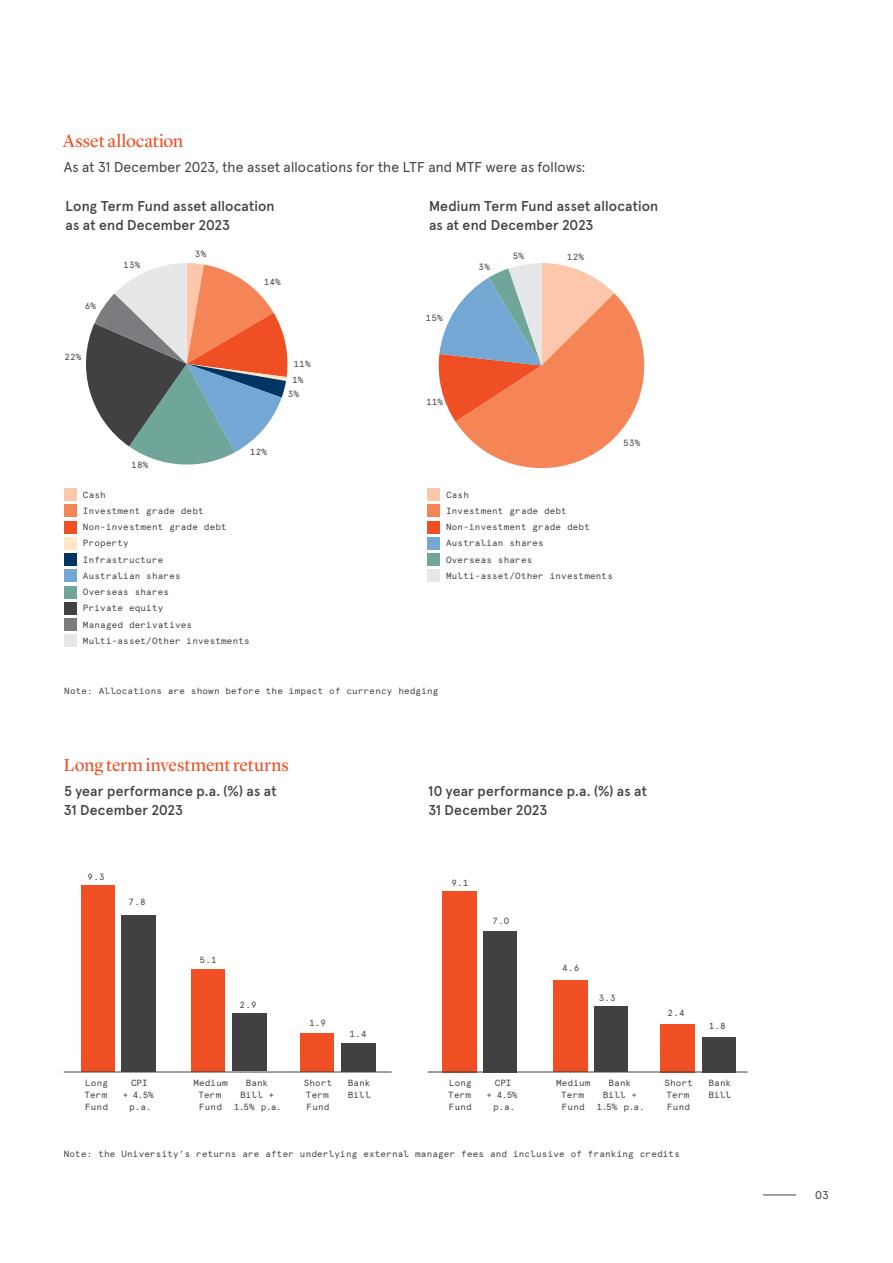
<style>
.page{position:relative;width:893px;height:1263px;background:#fff}
.page>*{position:absolute;margin:0;border:0;box-sizing:border-box;transform-origin:0 0}
.H4_Body_subheading{font:18px "Lyon Display LF";color:#f04e23}
.H5_Body_subheading{font:500 14.25px/19.5px "Apercu Pro";letter-spacing:.01em;color:#414042}
.Body_Text_-_9_5_13pt{font:14.25px "Apercu Pro";letter-spacing:.01em;color:#414042}
.t1{font:11.25px "Apercu Mono Pro";color:#414042}
.Process_Text_-_charc{font:9px/12px "Apercu Mono Pro";letter-spacing:.02em;color:#414042;text-align:center}
</style>
<div class="page">
<div style="left:81px;top:885px;width:34px;height:186px;background:#f04e23"></div>
<div style="left:122px;top:915px;width:34px;height:156px;background:#414042"></div>
<div style="left:191px;top:969px;width:34px;height:102px;background:#f04e23"></div>
<div style="left:232px;top:1013px;width:34px;height:58px;background:#414042"></div>
<div style="left:301px;top:1033px;width:33px;height:38px;background:#f04e23"></div>
<div style="left:341px;top:1043px;width:34px;height:28px;background:#414042"></div>
<div style="left:442px;top:891px;width:34px;height:181px;background:#f04e23"></div>
<div style="left:483px;top:931px;width:34px;height:141px;background:#414042"></div>
<div style="left:553px;top:980px;width:34px;height:92px;background:#f04e23"></div>
<div style="left:594px;top:1006px;width:34px;height:66px;background:#414042"></div>
<div style="left:661px;top:1024px;width:34px;height:48px;background:#f04e23"></div>
<div style="left:702px;top:1037px;width:33px;height:35px;background:#414042"></div>
<svg style="left:438px;top:263px;width:207px;height:205px"></svg>
<svg style="left:86px;top:263px;width:202px;height:202px"></svg>
<div style="left:64px;top:488px;width:13px;height:13px;background:#fcc7ab"></div>
<div style="left:64px;top:504px;width:13px;height:13px;background:#f58457"></div>
<div style="left:64px;top:521px;width:13px;height:12px;background:#f04e23"></div>
<div style="left:64px;top:537px;width:13px;height:13px;background:#ffe6c7"></div>
<div style="left:64px;top:553px;width:13px;height:13px;background:#003462"></div>
<div style="left:64px;top:569px;width:13px;height:13px;background:#73a8d4"></div>
<div style="left:64px;top:586px;width:13px;height:12px;background:#70a59a"></div>
<div style="left:64px;top:602px;width:13px;height:13px;background:#414042"></div>
<div style="left:64px;top:618px;width:13px;height:13px;background:#7b7c7f"></div>
<div style="left:64px;top:634px;width:13px;height:13px;background:#e6e7e8"></div>
<div style="left:427px;top:488px;width:13px;height:13px;background:#fcc7ab"></div>
<div style="left:427px;top:504px;width:13px;height:13px;background:#f58457"></div>
<div style="left:427px;top:521px;width:13px;height:12px;background:#f04e23"></div>
<div style="left:427px;top:537px;width:13px;height:13px;background:#73a8d4"></div>
<div style="left:427px;top:553px;width:13px;height:13px;background:#70a59a"></div>
<div style="left:427px;top:569px;width:13px;height:13px;background:#e6e7e8"></div>
<hr style="left:64px;top:1071px;width:328px;height:1px;background:#414042">
<hr style="left:428px;top:1071px;width:320px;height:1px;background:#414042">
<hr style="left:763px;top:1194px;width:33px;height:1px;background:#414042">
<p class="H4_Body_subheading" style="left:63px;top:128px;width:122px">Asset allocation</p>
<p class="Body_Text_-_9_5_13pt" style="left:64px;top:156px;width:523px">As at 31 December 2023, the asset allocations for the LTF and MTF were as follows:</p>
<p class="H5_Body_subheading" style="left:66px;top:195px;width:211px">Long Term Fund asset allocation as at end December 2023</p>
<p class="H5_Body_subheading" style="left:429px;top:195px;width:231px">Medium Term Fund asset allocation as at end December 2023</p>
<p class="Process_Text_-_charc" style="left:85px;top:299px;width:13px">6%</p>
<p class="Process_Text_-_charc" style="left:64px;top:350px;width:19px">22%</p>
<p class="Process_Text_-_charc" style="left:123px;top:258px;width:19px">13%</p>
<p class="Process_Text_-_charc" style="left:195px;top:247px;width:13px">3%</p>
<p class="Process_Text_-_charc" style="left:567px;top:250px;width:19px">12%</p>
<p class="Process_Text_-_charc" style="left:264px;top:275px;width:19px">14%</p>
<p class="Process_Text_-_charc" style="left:513px;top:249px;width:13px">5%</p>
<p class="Process_Text_-_charc" style="left:479px;top:260px;width:13px">3%</p>
<p class="Process_Text_-_charc" style="left:294px;top:357px;width:19px">11%</p>
<p class="Process_Text_-_charc" style="left:292px;top:373px;width:13px">1%</p>
<p class="Process_Text_-_charc" style="left:288px;top:387px;width:13px">3%</p>
<p class="Process_Text_-_charc" style="left:426px;top:311px;width:19px">15%</p>
<p class="Process_Text_-_charc" style="left:426px;top:395px;width:19px">11%</p>
<p class="Process_Text_-_charc" style="left:131px;top:458px;width:19px">18%</p>
<p class="Process_Text_-_charc" style="left:250px;top:445px;width:19px">12%</p>
<p class="Process_Text_-_charc" style="left:83px;top:488px;width:24px">Cash</p>
<p class="Process_Text_-_charc" style="left:83px;top:504px;width:122px">Investment grade debt</p>
<p class="Process_Text_-_charc" style="left:83px;top:520px;width:145px">Non-investment grade debt</p>
<p class="Process_Text_-_charc" style="left:83px;top:536px;width:47px">Property</p>
<p class="Process_Text_-_charc" style="left:83px;top:553px;width:82px">Infrastructure</p>
<p class="Process_Text_-_charc" style="left:83px;top:569px;width:99px">Australian shares</p>
<p class="Process_Text_-_charc" style="left:83px;top:585px;width:88px">Overseas shares</p>
<p class="Process_Text_-_charc" style="left:83px;top:601px;width:82px">Private equity</p>
<p class="Process_Text_-_charc" style="left:83px;top:618px;width:111px">Managed derivatives</p>
<p class="Process_Text_-_charc" style="left:83px;top:634px;width:168px">Multi-asset/Other investments</p>
<p class="Process_Text_-_charc" style="left:623px;top:436px;width:19px">53%</p>
<p class="Process_Text_-_charc" style="left:446px;top:488px;width:24px">Cash</p>
<p class="Process_Text_-_charc" style="left:446px;top:504px;width:122px">Investment grade debt</p>
<p class="Process_Text_-_charc" style="left:446px;top:520px;width:145px">Non-investment grade debt</p>
<p class="Process_Text_-_charc" style="left:446px;top:536px;width:99px">Australian shares</p>
<p class="Process_Text_-_charc" style="left:446px;top:553px;width:88px">Overseas shares</p>
<p class="Process_Text_-_charc" style="left:446px;top:569px;width:168px">Multi-asset/Other investments</p>
<p class="Process_Text_-_charc" style="left:64px;top:684px;width:376px">Note: Allocations are shown before the impact of currency hedging</p>
<p class="H4_Body_subheading" style="left:64px;top:752px;width:226px">Long term investment returns</p>
<p class="H5_Body_subheading" style="left:64px;top:780px;width:214px">5 year performance p.a. (%) as at<br>31 December 2023</p>
<p class="H5_Body_subheading" style="left:428px;top:780px;width:220px">10 year performance p.a. (%) as at<br>31 December 2023</p>
<p class="Process_Text_-_charc" style="left:88px;top:870px;width:19px">9.3</p>
<p class="Process_Text_-_charc" style="left:129px;top:895px;width:19px">7.8</p>
<p class="Process_Text_-_charc" style="left:200px;top:953px;width:19px">5.1</p>
<p class="Process_Text_-_charc" style="left:240px;top:998px;width:19px">2.9</p>
<p class="Process_Text_-_charc" style="left:309px;top:1016px;width:19px">1.9</p>
<p class="Process_Text_-_charc" style="left:350px;top:1027px;width:19px">1.4</p>
<p class="Process_Text_-_charc" style="left:451px;top:876px;width:19px">9.1</p>
<p class="Process_Text_-_charc" style="left:492px;top:914px;width:19px">7.0</p>
<p class="Process_Text_-_charc" style="left:562px;top:961px;width:19px">4.6</p>
<p class="Process_Text_-_charc" style="left:599px;top:991px;width:19px">3.3</p>
<p class="Process_Text_-_charc" style="left:668px;top:1006px;width:19px">2.4</p>
<p class="Process_Text_-_charc" style="left:709px;top:1019px;width:19px">1.8</p>
<p class="Process_Text_-_charc" style="left:123px;top:1076px;width:32px">CPI<br>+ 4.5% p.a.</p>
<p class="Process_Text_-_charc" style="left:487px;top:1076px;width:32px">CPI<br>+ 4.5% p.a.</p>
<p class="Process_Text_-_charc" style="left:193px;top:1076px;width:36px">Medium<br>Term<br>Fund</p>
<p class="Process_Text_-_charc" style="left:556px;top:1076px;width:36px">Medium<br>Term<br>Fund</p>
<p class="Process_Text_-_charc" style="left:234px;top:1076px;width:50px">Bank<br>Bill +<br>1.5% p.a.</p>
<p class="Process_Text_-_charc" style="left:597px;top:1076px;width:50px">Bank<br>Bill +<br>1.5% p.a.</p>
<p class="Process_Text_-_charc" style="left:304px;top:1076px;width:30px;text-align:left">Short<br>Term<br>Fund</p>
<p class="Process_Text_-_charc" style="left:664px;top:1076px;width:30px;text-align:left">Short<br>Term<br>Fund</p>
<p class="Process_Text_-_charc" style="left:348px;top:1076px;width:25px;text-align:left">Bank<br>Bill</p>
<p class="Process_Text_-_charc" style="left:708px;top:1076px;width:25px;text-align:left">Bank<br>Bill</p>
<p class="Process_Text_-_charc" style="left:84px;top:1076px;width:25px;text-align:justify">Long Term Fund</p>
<p class="Process_Text_-_charc" style="left:448px;top:1076px;width:25px;text-align:justify">Long Term Fund</p>
<p class="Process_Text_-_charc" style="left:64px;top:1147px;width:618px">Note: the University’s returns are after underlying external manager fees and inclusive of franking credits</p>
<p class="t1" style="left:815px;top:1187px;width:16px">03</p>
</div>
